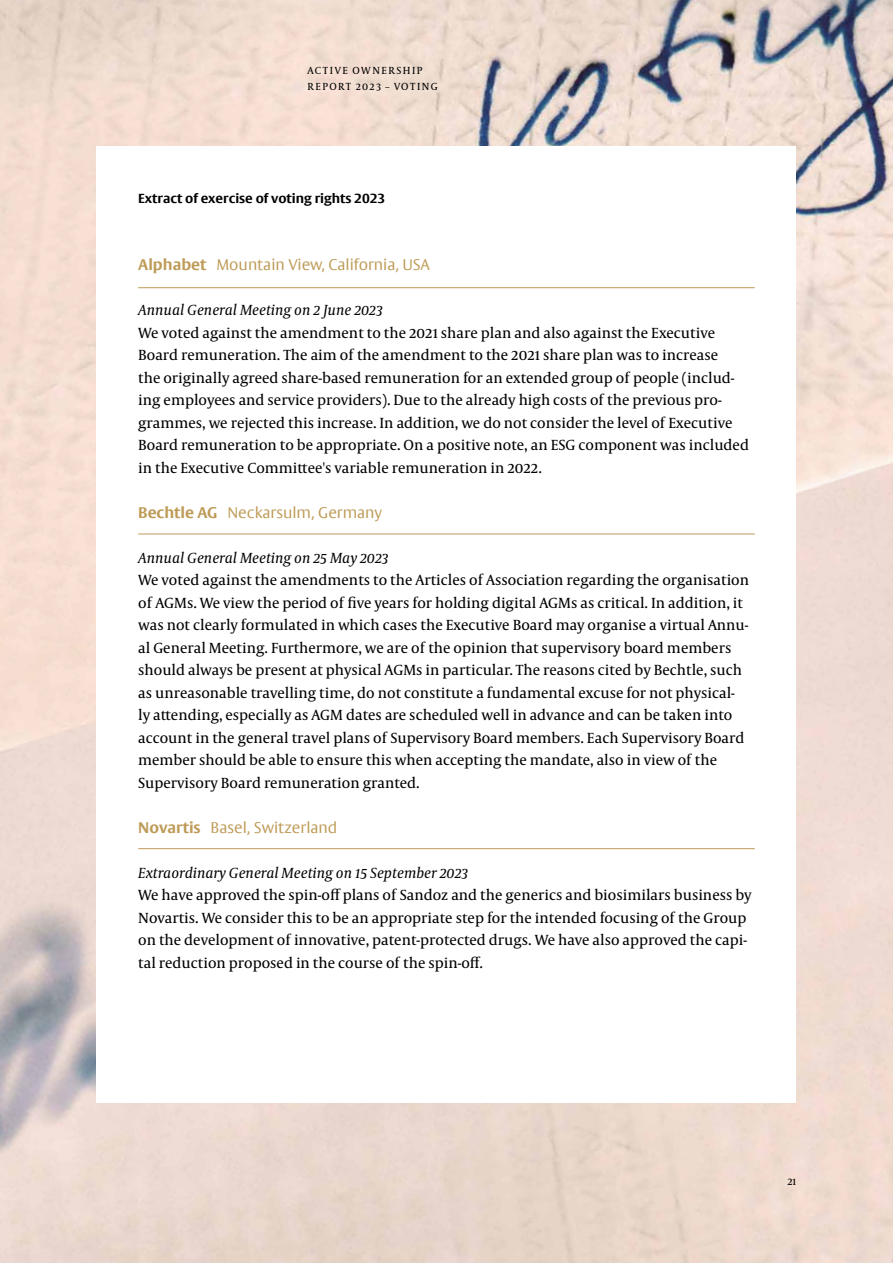
<style>
.page{position:relative;width:893px;height:1263px;background:#fff}
.page>*{position:absolute;margin:0;border:0;box-sizing:border-box;transform-origin:0 0}
.t1{font:15px/22.5px "Capitolium News 2";color:#000}
.t2{font:italic 15px "Capitolium News 2";color:#000}
.t3{font:300 15px "Big Vesta Pro";color:#be9b57}
.t4{font:700 12.75px "Big Vesta Pro";color:#000}
.t5{font:10.5px/15.9px "Capitolium News 2";letter-spacing:.14em;color:#000}
.s1{font-weight:700}
</style>
<div class="page">
<img style="left:0;top:0;width:893px;height:1263px">
<div style="left:97px;top:147px;width:699px;height:956px;background:#fff"></div>
<hr style="left:138px;top:534px;width:617px;height:1px;background:#be9b57">
<hr style="left:138px;top:848px;width:617px;height:1px;background:#be9b57">
<hr style="left:138px;top:287px;width:617px;height:1px;background:#be9b57">
<p class="t5" style="left:307px;top:62px;width:132px">ACTIVE OWNERSHIP<br>REPORT 2023 – VOTING</p>
<p class="t4" style="left:138px;top:190px;width:249px">Extract of exercise of voting rights 2023</p>
<p class="t3" style="left:138px;top:255px;width:293px"><span class="s1">Alphabet</span> Mountain View, California, USA</p>
<p class="t2" style="left:138px;top:300px;width:246px">Annual General Meeting on 2 June 2023</p>
<p class="t1" style="left:138px;top:321px;width:612px">We voted against the amendment to the 2021 share plan and also against the Executive Board remuneration. The aim of the amendment to the 2021 share plan was to increase<br>the originally agreed share-based remuneration for an extended group of people (includ&shy;ing employees and service providers). Due to the already high costs of the previous pro&shy;grammes, we rejected this increase. In addition, we do not consider the level of Executive Board remuneration to be appropriate. On a positive note, an ESG component was included in the Executive Committee's variable remuneration in 2022.</p>
<p class="t3" style="left:138px;top:503px;width:246px"><span class="s1">Bechtle AG</span> Neckarsulm, Germany</p>
<p class="t2" style="left:138px;top:547px;width:252px">Annual General Meeting on 25 May 2023</p>
<p class="t1" style="left:138px;top:568px;width:612px">We voted against the amendments to the Articles of Association regarding the organisation of AGMs. We view the period of five years for holding digital AGMs as critical. In addition, it was not clearly formulated in which cases the Executive Board may organise a virtual Annu&shy;al General Meeting. Furthermore, we are of the opinion that supervisory board members should always be present at physical AGMs in particular. The reasons cited by Bechtle, such as unreasonable travelling time, do not constitute a fundamental excuse for not physical&shy;ly attending, especially as AGM dates are scheduled well in advance and can be taken into account in the general travel plans of Supervisory Board members. Each Supervisory Board member should be able to ensure this when accepting the mandate, also in view of the Supervisory Board remuneration granted.</p>
<p class="t3" style="left:138px;top:818px;width:201px"><span class="s1">Novartis</span> Basel, Switzerland</p>
<p class="t2" style="left:138px;top:862px;width:331px">Extraordinary General Meeting on 15 September 2023</p>
<p class="t1" style="left:138px;top:883px;width:615px">We have approved the spin-off plans of Sandoz and the generics and biosimilars business by Novartis. We consider this to be an appropriate step for the intended focusing of the Group on the development of innovative, patent-protected drugs. We have also approved the capi&shy;tal reduction proposed in the course of the spin-off.</p>
<p class="t5" style="left:787px;top:1173px;width:10px">21</p>
</div>
